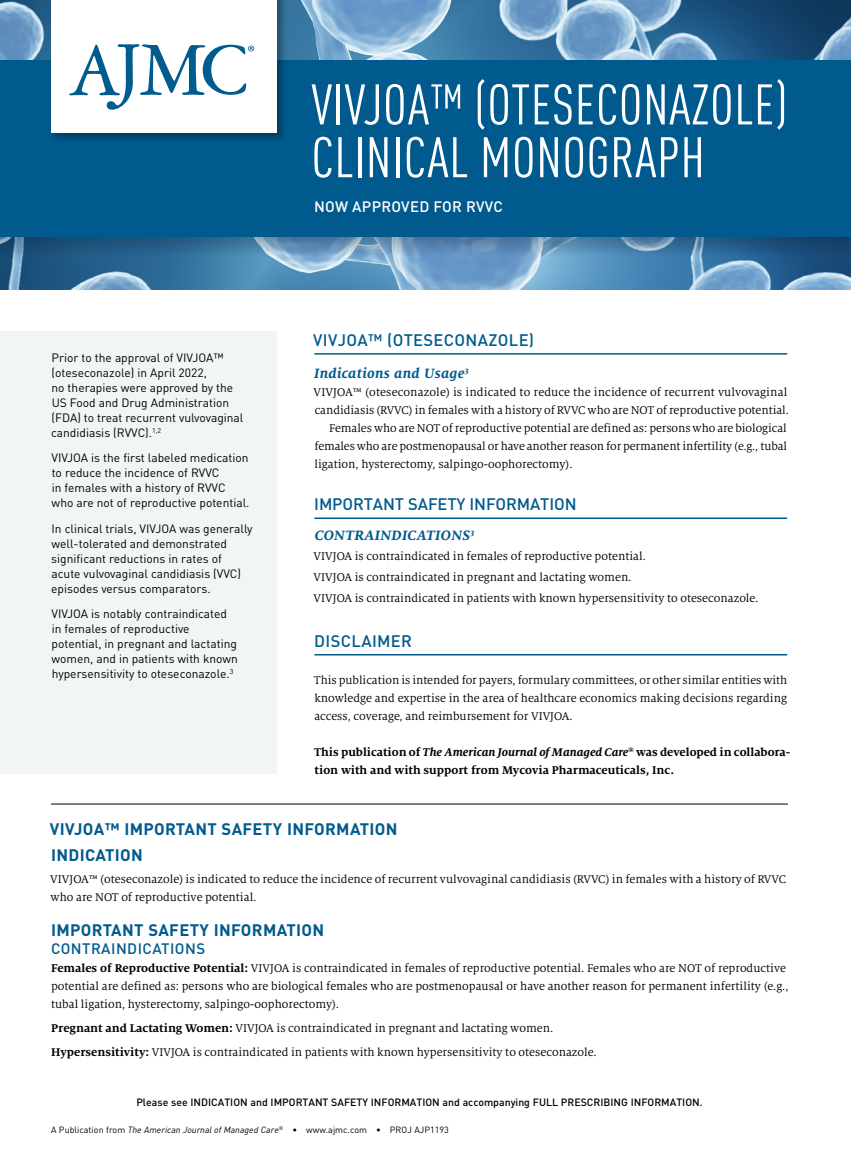
<style>
.page{position:relative;width:851px;height:1161px;background:#fff}
.page>*{position:absolute;margin:0;border:0;box-sizing:border-box;transform-origin:0 0}
.t1{font:condensed 56.25px/52.8px "DINOT";letter-spacing:.01em;color:#fff}
.t2{font:700 16.5px/25.5px "DINOT";letter-spacing:.02em;color:#005a8e}
.t3{font:500 16.5px "DINOT";letter-spacing:.02em;color:#005a8e}
.t4{font:500 16.5px "DINOT";letter-spacing:-.005em;color:#005a8e}
.t5{font:italic 700 15px "Milo Serif OT";letter-spacing:.02em;color:#005a8e}
.t6{font:500 15px "DINOT";letter-spacing:.02em;color:#fff}
.t7{font:500 15px "DINOT";letter-spacing:.03em;color:#005a8e}
.t8{font:12.3px/18px "Milo Serif OT";color:#000}
.t9{font:700 12.3px/18px "Milo Serif OT";color:#000}
.t10{font:12px/15px "DINOT";color:#000}
.t11{font:500 10.5px "DINOT";color:#000}
.t12{font:9px "DINOT";color:#000}
.s1{font-style:italic}
.s2{font-weight:700}
</style>
<div class="page">
<img style="left:0;top:0;width:850px;height:290px">
<svg style="left:0;top:4px;width:850px;height:257px;background:#5484ab"></svg>
<hr style="left:314px;top:353px;width:473px;height:2px;background:#005a8e">
<hr style="left:314px;top:518px;width:473px;height:1px;background:#005a8e">
<hr style="left:314px;top:654px;width:473px;height:2px;background:#005a8e">
<div style="left:0;top:60px;width:850px;height:177px;background:#005a8e"></div>
<div style="left:48px;top:0;width:240px;height:144px;background:#000;opacity:.35"></div>
<div style="left:51px;top:0;width:226px;height:133px;background:#fff"></div>
<svg style="left:69px;top:44px;width:185px;height:66px"></svg>
<hr style="left:51px;top:804px;width:737px;height:1px;background:#000">
<div style="left:0;top:332px;width:277px;height:442px;background:#f1f5f6"></div>
<p class="t10" style="left:51px;top:350px;width:194px">Prior to the approval of VIVJOA™ (oteseconazole) in April 2022,<br>no therapies were approved by the<br>US Food and Drug Administration (FDA) to treat recurrent vulvovaginal candidiasis (RVVC).<sup>1,2</sup></p>
<p class="t10" style="left:51px;top:450px;width:199px">VIVJOA is the first labeled medication to reduce the incidence of RVVC<br>in females with a history of RVVC who are not of reproductive potential.</p>
<p class="t10" style="left:51px;top:521px;width:203px">In clinical trials, VIVJOA was generally well-tolerated and demonstrated significant reductions in rates of acute vulvovaginal candidiasis (VVC) episodes versus comparators.</p>
<p class="t10" style="left:51px;top:606px;width:188px">VIVJOA is notably contraindicated in females of reproductive potential, in pregnant and lactating women, and in patients with known hypersensitivity to oteseconazole.<sup>3</sup></p>
<h1 class="t1" style="left:311px;top:78px;width:477px">VIVJOA™ (OTESECONAZOLE)<br>CLINICAL MONOGRAPH</h1>
<p class="t6" style="left:314px;top:197px;width:190px">NOW APPROVED FOR RVVC</p>
<h2 class="t3" style="left:313px;top:329px;width:222px">VIVJOA™ (OTESECONAZOLE)</h2>
<p class="t5" style="left:314px;top:365px;width:156px">Indications and Usage<sup>3</sup></p>
<p class="t8" style="left:313px;top:383px;width:475px">VIVJOA™ (oteseconazole) is indicated to reduce the incidence of recurrent vulvovaginal</p>
<p class="t8" style="left:315px;top:401px;width:476px">candidiasis (RVVC) in females with a history of RVVC who are NOT of reproductive potential.</p>
<p class="t8" style="left:329px;top:419px;width:459px">Females who are NOT of reproductive potential are defined as: persons who are biological</p>
<p class="t8" style="left:314px;top:437px;width:474px">females who are postmenopausal or have another reason for permanent infertility (e.g., tubal</p>
<p class="t8" style="left:314px;top:455px;width:260px">ligation, hysterectomy, salpingo-oophorectomy).</p>
<h2 class="t4" style="left:314px;top:494px;width:264px">IMPORTANT SAFETY INFORMATION</h2>
<p class="t5" style="left:315px;top:527px;width:161px">CONTRAINDICATIONS<sup>3</sup></p>
<p class="t8" style="left:313px;top:545px;width:446px;line-height:21px">VIVJOA is contraindicated in females of reproductive potential.<br>VIVJOA is contraindicated in pregnant and lactating women.<br>VIVJOA is contraindicated in patients with known hypersensitivity to oteseconazole.</p>
<h2 class="t3" style="left:314px;top:630px;width:99px">DISCLAIMER</h2>
<p class="t8" style="left:314px;top:671px;width:475px;text-align:justify">This publication is intended for payers, formulary committees, or other similar entities with knowledge and expertise in the area of healthcare economics making decisions regarding access, coverage, and reimbursement for VIVJOA.</p>
<p class="t9" style="left:314px;top:743px;width:477px">This publication of <span class="s1">The American Journal of Managed Care</span><sup>®</sup> was developed in collabora&shy;tion with and with support from Mycovia Pharmaceuticals, Inc.</p>
<h2 class="t2" style="left:50px;top:816px;width:349px">VIVJOA™ IMPORTANT SAFETY INFORMATION<br>INDICATION</h2>
<p class="t8" style="left:50px;top:871px;width:737px">VIVJOA™ (oteseconazole) is indicated to reduce the incidence of recurrent vulvovaginal candidiasis (RVVC) in females with a history of RVVC who are NOT of reproductive potential.</p>
<h2 class="t2" style="left:51px;top:917px;width:275px">IMPORTANT SAFETY INFORMATION</h2>
<p class="t7" style="left:51px;top:939px;width:156px">CONTRAINDICATIONS</p>
<p class="t8" style="left:51px;top:959px;width:739px"><span class="s2">Females of Reproductive Potential:</span> VIVJOA is contraindicated in females of reproductive potential. Females who are NOT of reproductive potential are defined as: persons who are biological females who are postmenopausal or have another reason for permanent infertility (e.g., tubal ligation, hysterectomy, salpingo-oophorectomy).</p>
<p class="t8" style="left:51px;top:1016px;width:547px;line-height:24px"><span class="s2">Pregnant and Lactating Women:</span> VIVJOA is contraindicated in pregnant and lactating women.<br><span class="s2">Hypersensitivity:</span> VIVJOA is contraindicated in patients with known hypersensitivity to oteseconazole.</p>
<p class="t11" style="left:136px;top:1096px;width:567px">Please see INDICATION and IMPORTANT SAFETY INFORMATION and accompanying FULL PRESCRIBING INFORMATION.</p>
<p class="t12" style="left:51px;top:1124px;width:399px">A Publication from <span class="s1">The American Journal of Managed Care</span><sup>®</sup> • www.ajmc.com • PROJ AJP1193</p>
</div>
